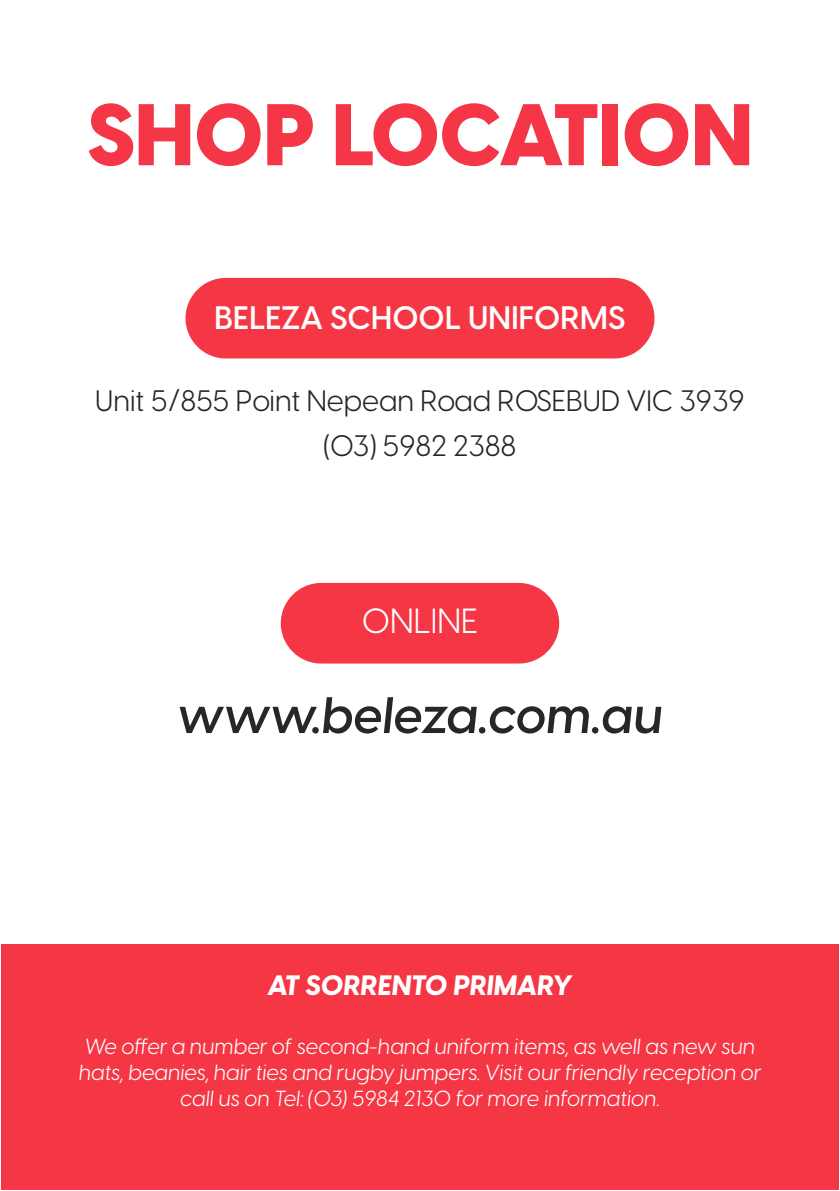
<style>
.page{position:relative;width:840px;height:1191px;background:#fff}
.page>*{position:absolute;margin:0;border:0;box-sizing:border-box;transform-origin:0 0}
.t1{font:800 86px "Visby CF";color:#f43646}
.t2{font:italic 600 50.4px "Visby CF";color:#272727}
.t3{font:34.4px "Visby CF";color:#fff}
.t4{font:600 32px "Visby CF";letter-spacing:.01em;color:#fff}
.t5{font:29.2px/44.8px "Visby CF";color:#262626;text-align:center}
.t6{font:italic 800 27.6px "Visby CF";color:#fff}
.t7{font:italic 21.6px/25.8px "Visby CF";color:#fff;text-align:center}
</style>
<div class="page">
<div style="left:1px;top:944px;width:837px;height:246px;background:#f53645"></div>
<div style="left:185px;top:278px;width:469px;height:80px;background:#f53645;border-radius:40px"></div>
<div style="left:280px;top:583px;width:279px;height:80px;background:#f53645;border-radius:40px"></div>
<p class="t1" style="left:87px;top:66px;width:667px">SHOP LOCATION</p>
<p class="t4" style="left:214px;top:297px;width:412px">BELEZA SCHOOL UNIFORMS</p>
<h3 class="t5" style="left:95px;top:376px;width:650px">Unit 5/855 Point Nepean Road ROSEBUD VIC 3939 (03) 5982 2388</h3>
<h3 class="t3" style="left:362px;top:595px;width:118px">ONLINE</h3>
<p class="t2" style="left:177px;top:677px;width:487px">www.beleza.com.au</p>
<p class="t6" style="left:268px;top:963px;width:305px">AT SORRENTO PRIMARY</p>
<p class="t7" style="left:79px;top:1032px;width:684px">We offer a number of second-hand uniform items, as well as new sun hats, beanies, hair ties and rugby jumpers. Visit our friendly reception or call us on Tel: (03) 5984 2130 for more information.</p>
</div>
